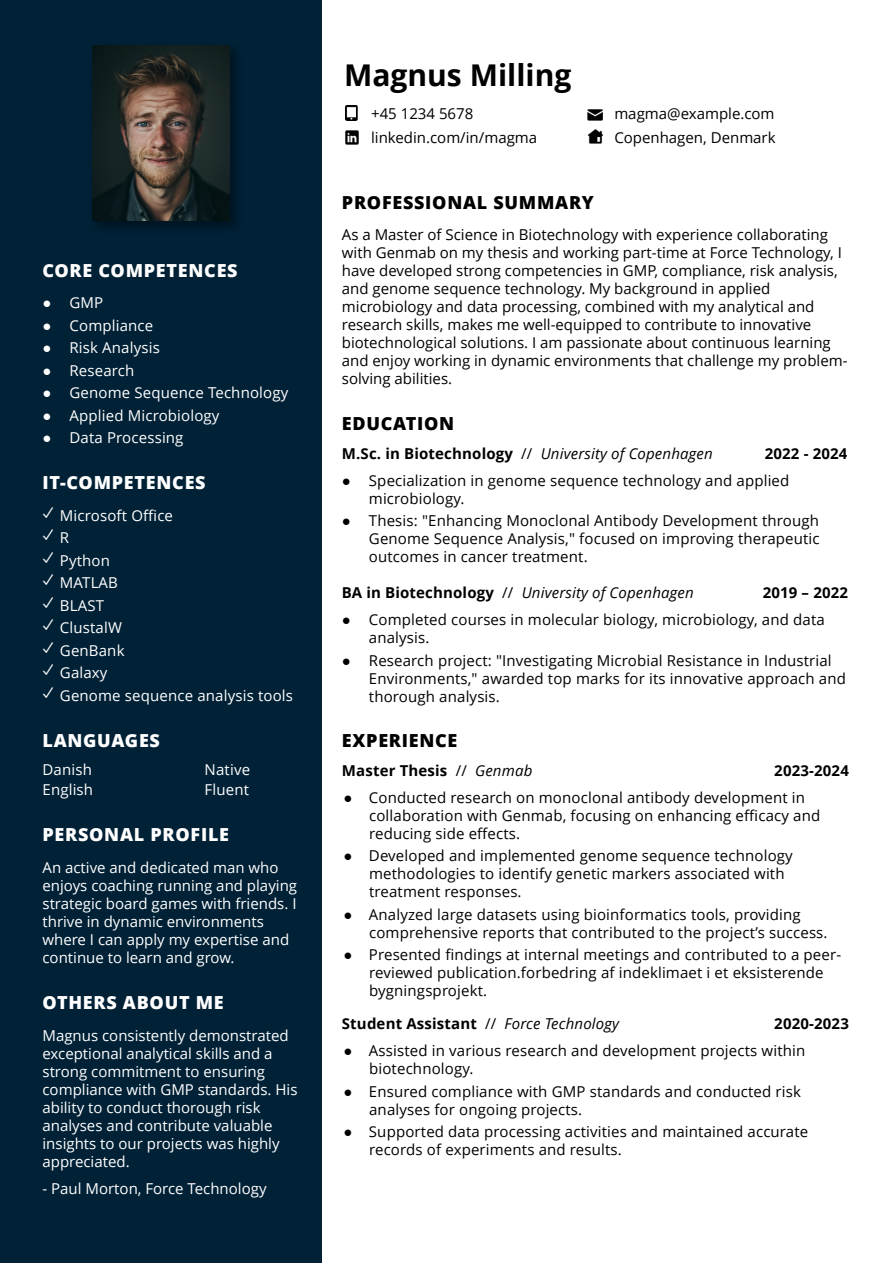
<style>
.page{position:relative;width:894px;height:1263px;background:#fff}
.page>*{position:absolute;margin:0;border:0;box-sizing:border-box;transform-origin:0 0}
.t1{font:700 30px "Open Sans";color:#000}
.t2{font:21px "Apple SD Gothic Neo";color:#fff}
.t3{font:800 18px "Open Sans";letter-spacing:.04em;color:#fff}
.t4{font:800 18px "Open Sans";letter-spacing:.04em;color:#000}
.t5{font:15px/18px "Open Sans";letter-spacing:.01em;color:#000}
.t6{font:15px/18px "Open Sans";color:#fff}
.t7{font:700 15px "Open Sans";letter-spacing:.01em;color:#000}
.t8{font:italic 15px "Open Sans";letter-spacing:.01em;color:#000}
.s1{font-family:"Arial"}
.s2{font-family:"Apple SD Gothic Neo";font-size:21px}
.s3{font-family:"Open Sans";font-size:15px}
.s4{font-weight:700;font-style:normal}
.s5{font-style:normal}
.s6{font-weight:400}
.s7{font-weight:400;font-style:italic}
</style>
<div class="page">
<div style="left:0;top:0;width:321px;height:1263px;background:#002136"></div>
<img style="left:97px;top:45px;width:138px;height:182px">
<img style="left:92px;top:45px;width:137px;height:176px">
<img style="left:587px;top:110px;width:15px;height:10px">
<img style="left:346px;top:106px;width:11px;height:14px">
<img style="left:345px;top:130px;width:14px;height:15px">
<img style="left:587px;top:129px;width:16px;height:15px">
<p class="t3" style="left:42px;top:263px;width:196px">CORE COMPETENCES</p>
<p class="t6" style="left:42px;top:295px;width:62px"><span class="s1">●</span> GMP</p>
<p class="t6" style="left:42px;top:318px;width:112px"><span class="s1">●</span> Compliance</p>
<p class="t6" style="left:42px;top:340px;width:119px"><span class="s1">●</span> Risk Analysis</p>
<p class="t6" style="left:42px;top:363px;width:93px"><span class="s1">●</span> Research</p>
<p class="t6" style="left:42px;top:385px;width:247px"><span class="s1">●</span> Genome Sequence Technology</p>
<p class="t6" style="left:42px;top:408px;width:178px"><span class="s1">●</span> Applied Microbiology</p>
<p class="t6" style="left:42px;top:430px;width:142px"><span class="s1">●</span> Data Processing</p>
<p class="t3" style="left:42px;top:476px;width:165px">IT-COMPETENCES</p>
<p class="t6" style="left:42px;top:508px;width:132px"><span class="s2">✓</span> Microsoft Office</p>
<h2 class="t2" style="left:42px;top:524px;width:28px">✓ <span class="s3">R</span></h2>
<p class="t6" style="left:42px;top:553px;width:69px"><span class="s2">✓</span> Python</p>
<p class="t6" style="left:42px;top:575px;width:77px"><span class="s2">✓</span> MATLAB</p>
<p class="t6" style="left:42px;top:598px;width:63px"><span class="s2">✓</span> BLAST</p>
<p class="t6" style="left:42px;top:620px;width:81px"><span class="s2">✓</span> ClustalW</p>
<p class="t6" style="left:42px;top:643px;width:83px"><span class="s2">✓</span> GenBank</p>
<p class="t6" style="left:42px;top:665px;width:66px"><span class="s2">✓</span> Galaxy</p>
<p class="t6" style="left:42px;top:688px;width:252px"><span class="s2">✓</span> Genome sequence analysis tools</p>
<p class="t3" style="left:42px;top:733px;width:119px">LANGUAGES</p>
<p class="t6" style="left:42px;top:762px;width:51px">Danish</p>
<p class="t6" style="left:204px;top:762px;width:47px">Native</p>
<p class="t6" style="left:42px;top:782px;width:52px">English</p>
<p class="t6" style="left:204px;top:782px;width:46px">Fluent</p>
<p class="t3" style="left:42px;top:827px;width:188px">PERSONAL PROFILE</p>
<p class="t6" style="left:42px;top:860px;width:256px">An active and dedicated man who enjoys coaching running and playing strategic board games with friends. I thrive in dynamic environments where I can apply my expertise and continue to learn and grow.</p>
<p class="t3" style="left:42px;top:995px;width:183px">OTHERS ABOUT ME</p>
<p class="t6" style="left:42px;top:1028px;width:256px">Magnus consistently demonstrated exceptional analytical skills and a strong commitment to ensuring compliance with GMP standards. His ability to conduct thorough risk analyses and contribute valuable insights to our projects was highly appreciated.</p>
<p class="t6" style="left:42px;top:1181px;width:225px">- Paul Morton, Force Technology</p>
<h1 class="t1" style="left:344px;top:63px;width:229px">Magnus Milling</h1>
<p class="t5" style="left:371px;top:106px;width:104px">+45 1234 5678</p>
<p class="t5" style="left:614px;top:106px;width:162px">magma@example.com</p>
<p class="t5" style="left:371px;top:130px;width:167px">linkedin.com/in/magma</p>
<p class="t5" style="left:614px;top:130px;width:163px">Copenhagen, Denmark</p>
<p class="t4" style="left:342px;top:195px;width:253px">PROFESSIONAL SUMMARY</p>
<p class="t5" style="left:342px;top:227px;width:507px">As a Master of Science in Biotechnology with experience collaborating with Genmab on my thesis and working part-time at Force Technology, I have developed strong competencies in GMP, compliance, risk analysis, and genome sequence technology. My background in applied microbiology and data processing, combined with my analytical and research skills, makes me well-equipped to contribute to innovative biotechnological solutions. I am passionate about continuous learning and enjoy working in dynamic environments that challenge my problem&shy;solving abilities.</p>
<p class="t4" style="left:342px;top:417px;width:114px">EDUCATION</p>
<p class="t8" style="left:342px;top:447px;width:372px"><span class="s4">M.Sc. in Biotechnology</span> <span class="s5">//</span> University of Copenhagen</p>
<p class="t7" style="left:764px;top:447px;width:84px">2022 - 2024</p>
<p class="t5" style="left:369px;top:473px;width:422px;text-indent:-27px"><span class="s1">●</span> Specialization in genome sequence technology and applied microbiology.</p>
<p class="t5" style="left:369px;top:513px;width:452px;text-align:justify;text-indent:-27px"><span class="s1">●</span> Thesis: "Enhancing Monoclonal Antibody Development through Genome Sequence Analysis," focused on improving therapeutic outcomes in cancer treatment.</p>
<p class="t8" style="left:342px;top:587px;width:353px"><span class="s4">BA in Biotechnology</span> <span class="s5">//</span> University of Copenhagen</p>
<p class="t7" style="left:762px;top:587px;width:87px">2019 – 2022</p>
<p class="t5" style="left:369px;top:612px;width:457px;text-indent:-27px"><span class="s1">●</span> Completed courses in molecular biology, microbiology, and data analysis.</p>
<p class="t5" style="left:369px;top:653px;width:478px;text-indent:-27px"><span class="s1">●</span> Research project: "Investigating Microbial Resistance in Industrial<br>Environments," awarded top marks for its innovative approach and thorough analysis.</p>
<p class="t4" style="left:342px;top:734px;width:117px">EXPERIENCE</p>
<p class="t7" style="left:342px;top:764px;width:192px">Master Thesis <span class="s6">//</span> <span class="s7">Genmab</span></p>
<p class="t7" style="left:774px;top:764px;width:76px">2023-2024</p>
<p class="t5" style="left:369px;top:790px;width:452px;text-indent:-26px"><span class="s1">●</span> Conducted research on monoclonal antibody development in collaboration with Genmab, focusing on enhancing efficacy and reducing side effects.</p>
<p class="t5" style="left:369px;top:848px;width:425px;text-indent:-26px"><span class="s1">●</span> Developed and implemented genome sequence technology methodologies to identify genetic markers associated with treatment responses.</p>
<p class="t5" style="left:369px;top:907px;width:460px;text-indent:-26px"><span class="s1">●</span> Analyzed large datasets using bioinformatics tools, providing comprehensive reports that contributed to the project’s success.</p>
<p class="t5" style="left:369px;top:947px;width:473px;text-indent:-26px"><span class="s1">●</span> Presented findings at internal meetings and contributed to a peer&shy;reviewed publication.forbedring af indeklimaet i et eksisterende bygningsprojekt.</p>
<p class="t7" style="left:342px;top:1018px;width:278px">Student Assistant <span class="s6">//</span> <span class="s7">Force Technology</span></p>
<p class="t7" style="left:774px;top:1018px;width:76px">2020-2023</p>
<p class="t5" style="left:369px;top:1043px;width:437px;text-indent:-26px"><span class="s1">●</span> Assisted in various research and development projects within biotechnology.</p>
<p class="t5" style="left:369px;top:1084px;width:433px;text-indent:-26px"><span class="s1">●</span> Ensured compliance with GMP standards and conducted risk analyses for ongoing projects.</p>
<p class="t5" style="left:369px;top:1124px;width:440px;text-indent:-26px"><span class="s1">●</span> Supported data processing activities and maintained accurate records of experiments and results.</p>
</div>
